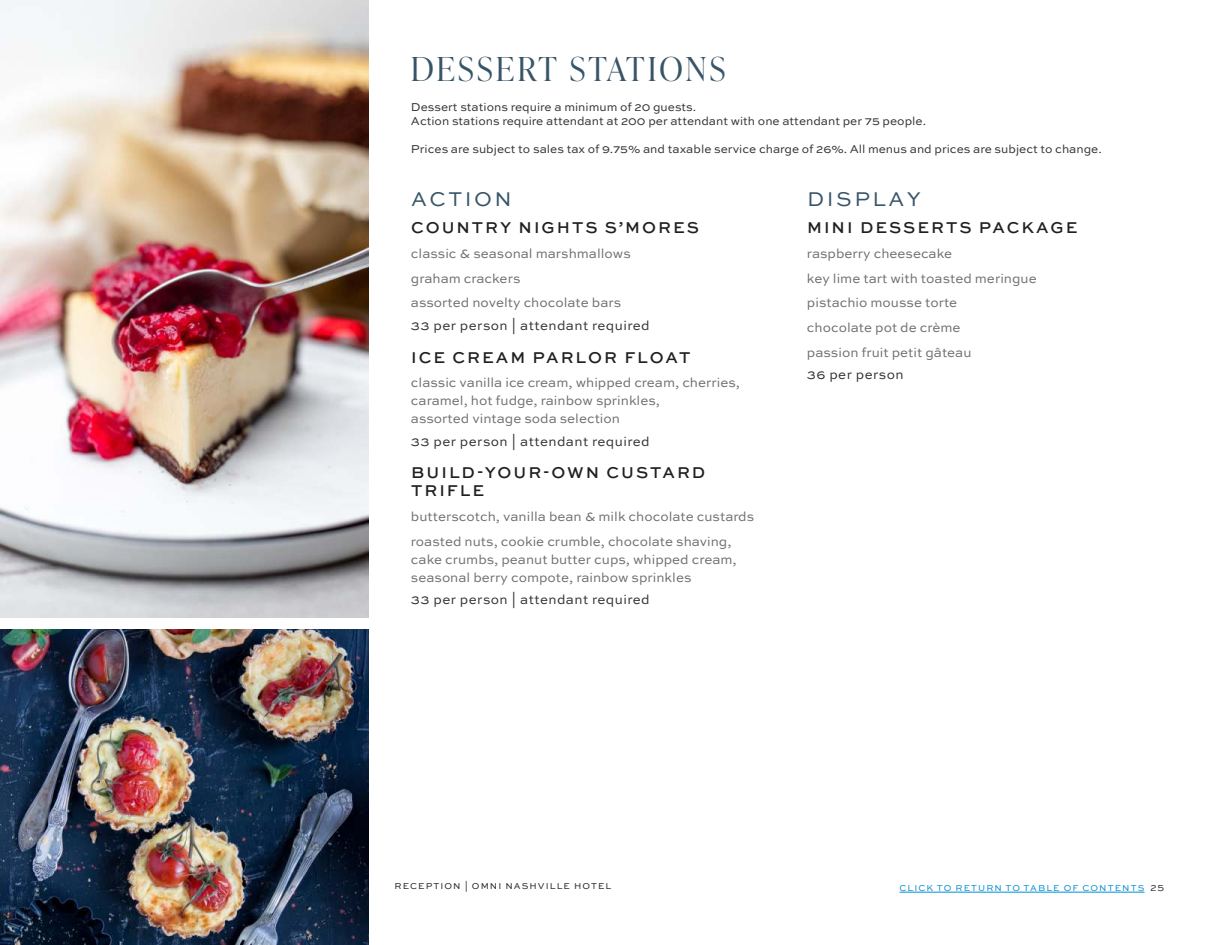
<style>
.page{position:relative;width:1215px;height:945px;background:#fff}
.page>*{position:absolute;margin:0;border:0;box-sizing:border-box;transform-origin:0 0}
.t1{font:300 33px "Ivy Presto Display";letter-spacing:.09em;color:#385568}
.t2{font:21px "Sweet Sans Pro";letter-spacing:.12em;color:#385568}
.t3{font:500 16.5px/18px "Sweet Sans Pro";letter-spacing:.12em;color:#221f1f}
.t4{font:13.5px/24.8px "Sweet Sans Pro";color:#6c6e70}
.t5{font:13.5px "Sweet Sans Pro";letter-spacing:.03em;color:#323032}
.t6{font:12px/14.2px "Sweet Sans Pro";color:#323032}
.t7{font:9px "Sweet Sans Pro";letter-spacing:.12em;color:#008fd4}
.t8{font:9px "Sweet Sans Pro";letter-spacing:.12em;color:#221f1f}
.s1{color:#221f1f}
</style>
<div class="page">
<img style="left:0;top:630px;width:369px;height:315px">
<img style="left:0;top:0;width:369px;height:618px">
<hr style="left:899px;top:892px;width:246px;height:1px;background:#008fd4">
<h1 class="t1" style="left:411px;top:48px;width:316px">DESSERT STATIONS</h1>
<p class="t6" style="left:411px;top:101px;width:517px">Dessert stations require a minimum of 20 guests.<br>Action stations require attendant at 200 per attendant with one attendant per 75 people.</p>
<p class="t6" style="left:411px;top:143px;width:692px">Prices are subject to sales tax of 9.75% and taxable service charge of 26%. All menus and prices are subject to change.</p>
<h2 class="t2" style="left:411px;top:187px;width:102px">ACTION</h2>
<p class="t3" style="left:411px;top:218px;width:289px">COUNTRY NIGHTS S’MORES</p>
<p class="t4" style="left:411px;top:242px;width:221px">classic &amp; seasonal marshmallows graham crackers<br>assorted novelty chocolate bars</p>
<p class="t5" style="left:411px;top:318px;width:240px">33 per person | attendant required</p>
<p class="t3" style="left:411px;top:348px;width:281px">ICE CREAM PARLOR FLOAT</p>
<p class="t4" style="left:411px;top:374px;width:331px;line-height:18px">classic vanilla ice cream, whipped cream, cherries, caramel, hot fudge, rainbow sprinkles,<br>assorted vintage soda selection</p>
<p class="t5" style="left:411px;top:434px;width:240px">33 per person | attendant required</p>
<p class="t3" style="left:411px;top:464px;width:296px">BUILD-YOUR-OWN CUSTARD<br>TRIFLE</p>
<p class="t4" style="left:411px;top:505px;width:345px">butterscotch, vanilla bean &amp; milk chocolate custards roasted nuts, cookie crumble, chocolate shaving,</p>
<p class="t4" style="left:411px;top:551px;width:327px;line-height:18px">cake crumbs, peanut butter cups, whipped cream, seasonal berry compote, rainbow sprinkles</p>
<p class="t5" style="left:411px;top:592px;width:240px">33 per person | attendant required</p>
<h2 class="t2" style="left:807px;top:187px;width:115px">DISPLAY</h2>
<p class="t3" style="left:807px;top:218px;width:272px">MINI DESSERTS PACKAGE</p>
<p class="t4" style="left:807px;top:242px;width:231px">raspberry cheesecake<br>key lime tart with toasted meringue pistachio mousse torte<br>chocolate pot de crème<br>passion fruit petit gâteau</p>
<p class="t5" style="left:807px;top:367px;width:98px">36 per person</p>
<p class="t8" style="left:395px;top:881px;width:218px">RECEPTION | OMNI NASHVILLE HOTEL</p>
<p class="t7" style="left:899px;top:883px;width:266px">CLICK TO RETURN TO TABLE OF CONTENTS <span class="s1">25</span></p>
</div>
